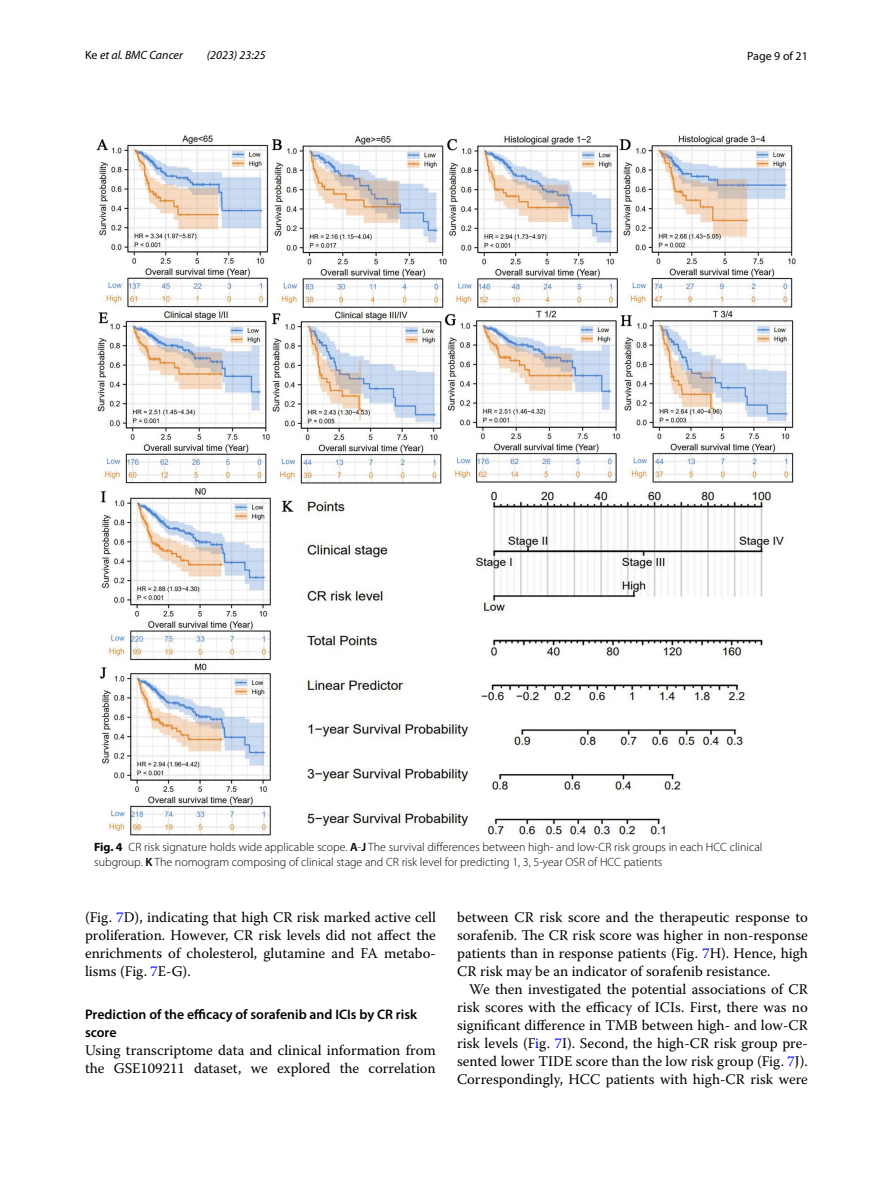
<style>
.page{position:relative;width:893px;height:1187px;background:#fff}
.page>*{position:absolute;margin:0;border:0;box-sizing:border-box;transform-origin:0 0}
.t1{font:14.7px/18px "Warnock Pro";color:#000;text-align:justify}
.t2{font:600 13.8px/18px "Myriad Pro";color:#000}
.t3{font:300 12px/15px "Myriad Pro";color:#000}
.t4{font:italic 12px "Myriad Pro";color:#000}
.t5{font:12px "Myriad Pro";color:#000}
.s1{font-style:normal}
.s2{font-weight:700}
.s3{font-weight:600}
.s4{color:#00f}
</style>
<div class="page">
<img style="left:96px;top:133px;width:700px;height:702px">
<p class="t4" style="left:85px;top:48px;width:99px"><span class="s1">Ke</span> et al. BMC Cancer</p>
<p class="t4" style="left:207px;top:48px;width:60px">(2023) 23:25</p>
<p class="t5" style="left:747px;top:48px;width:62px">Page 9 of 21</p>
<p class="t3" style="left:94px;top:839px;width:670px"><span class="s2">Fig. 4</span> CR risk signature holds wide applicable scope. <span class="s3">A</span>-<span class="s3">J</span> The survival differences between high- and low-CR risk groups in each HCC clinical subgroup. <span class="s3">K</span> The nomogram composing of clinical stage and CR risk level for predicting 1, 3, 5-year OSR of HCC patients</p>
<p class="t1" style="left:85px;top:907px;width:352px">(Fig. <span class="s4">7</span>D), indicating that high CR risk marked active cell proliferation. However, CR risk levels did not affect the enrichments of cholesterol, glutamine and FA metabo&shy;lisms (Fig. <span class="s4">7</span>E-G).</p>
<p class="t2" style="left:85px;top:1005px;width:334px">Prediction of the efficacy of sorafenib and ICIs by CR risk score</p>
<p class="t1" style="left:85px;top:1040px;width:352px">Using transcriptome data and clinical information from the GSE109211 dataset, we explored the correlation</p>
<p class="t1" style="left:457px;top:907px;width:352px">between CR risk score and the therapeutic response to sorafenib. The CR risk score was higher in non-response patients than in response patients (Fig. <span class="s4">7</span>H). Hence, high CR risk may be an indicator of sorafenib resistance.</p>
<p class="t1" style="left:457px;top:979px;width:352px;text-indent:12px">We then investigated the potential associations of CR risk scores with the efficacy of ICIs. First, there was no significant difference in TMB between high- and low-CR risk levels (F<span class="s4">i</span>g. <span class="s4">7</span>I). Second, the high-CR risk group pre&shy;sented lower TIDE score than the low risk group (Fig. <span class="s4">7</span>J).<br>Correspondingly, HCC patients with high-CR risk were</p>
</div>
